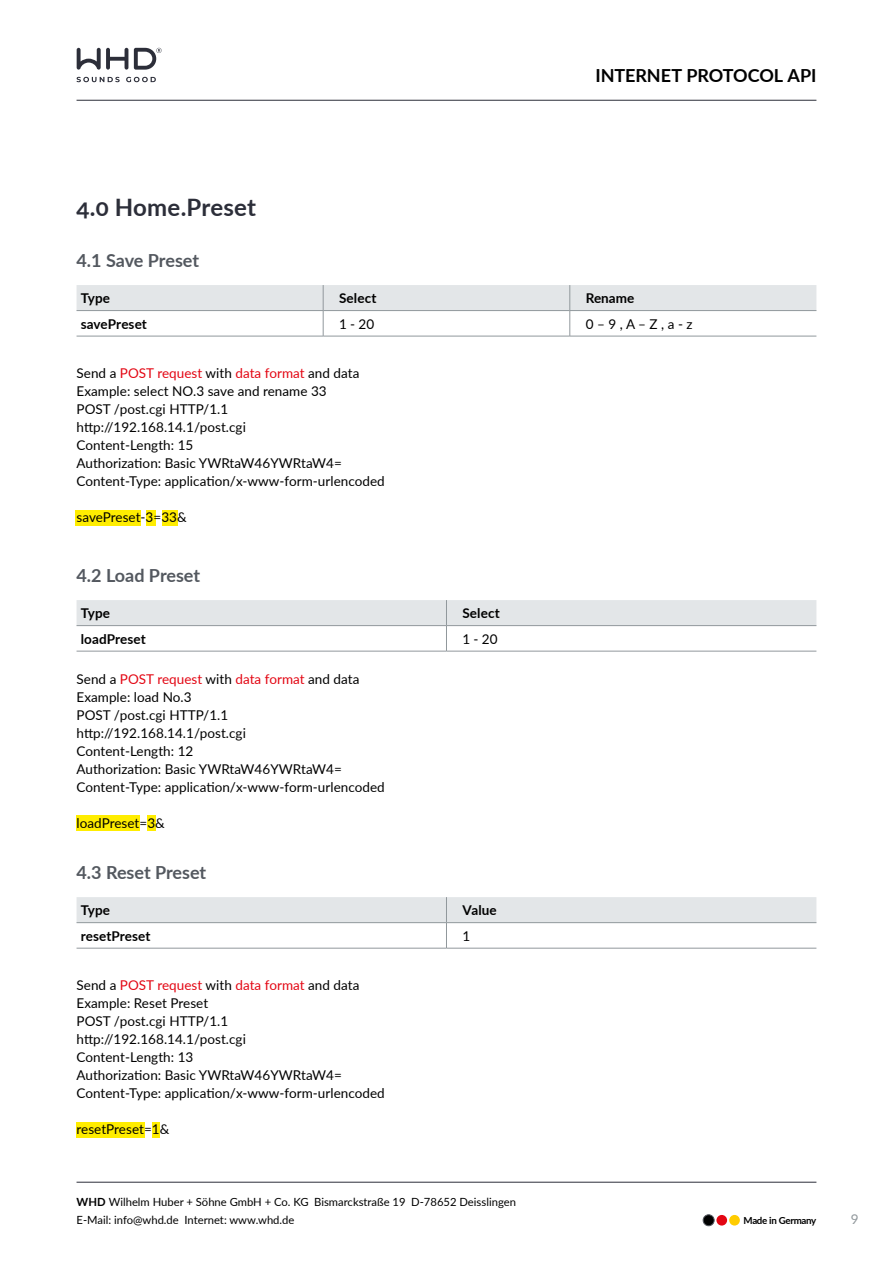
<style>
.page{position:relative;width:893px;height:1263px;background:#fff}
.page>*{position:absolute;margin:0;border:0;box-sizing:border-box;transform-origin:0 0}
.t1{font:700 24px "Lato";letter-spacing:.01em;color:#2c2e39}
.t2{font:700 18px "Lato";letter-spacing:-.005em;color:#53585f}
.t3{font:700 18px "Lato";letter-spacing:-.005em;color:#000}
.t4{font:13.5px/18px "Lato";letter-spacing:.005em;color:#000}
.t5{font:700 13.5px "Lato";letter-spacing:.005em;color:#000}
.t6{font:13.5px "Lato";color:#91989c}
.t7{font:11.25px/18px "Lato";color:#000}
.t8{font:700 9.75px "Lato";letter-spacing:-.03em;color:#000}
.s1{color:#e30613}
.s2{font-weight:700}
</style>
<div class="page">
<hr style="left:77px;top:100px;width:739px;height:1px;background:#2c2e39">
<hr style="left:77px;top:1182px;width:739px;height:1px;background:#2c2e39">
<svg style="left:77px;top:48px;width:51px;height:22px"></svg>
<svg style="left:134px;top:48px;width:28px;height:22px"></svg>
<svg style="left:77px;top:77px;width:79px;height:5px"></svg>
<div style="left:703px;top:1215px;width:11px;height:11px;background:#000;border-radius:50%"></div>
<div style="left:703px;top:1214px;width:11px;height:12px;border:1px solid #53585f;border-radius:50%"></div>
<div style="left:716px;top:1215px;width:11px;height:10px;background:#e30613;border-radius:50%"></div>
<div style="left:729px;top:1215px;width:11px;height:10px;background:#fc0;border-radius:50%"></div>
<div style="left:77px;top:1122px;width:68px;height:15px;background:#ffed00"></div>
<div style="left:152px;top:1122px;width:8px;height:15px;background:#ffed00"></div>
<div style="left:76px;top:816px;width:63px;height:15px;background:#ffed00"></div>
<div style="left:147px;top:816px;width:9px;height:15px;background:#ffed00"></div>
<div style="left:76px;top:510px;width:65px;height:15px;background:#ffed00"></div>
<div style="left:146px;top:510px;width:10px;height:15px;background:#ffed00"></div>
<div style="left:162px;top:510px;width:16px;height:15px;background:#ffed00"></div>
<hr style="left:77px;top:336px;width:246px;height:1px;background:#91989c">
<hr style="left:323px;top:336px;width:247px;height:1px;background:#91989c">
<hr style="left:570px;top:336px;width:246px;height:1px;background:#91989c">
<svg style="left:77px;top:285px;width:739px;height:51px"></svg>
<hr style="left:77px;top:651px;width:369px;height:1px;background:#91989c">
<svg style="left:77px;top:600px;width:739px;height:51px"></svg>
<hr style="left:446px;top:625px;width:370px;height:1px;background:#91989c">
<hr style="left:446px;top:651px;width:370px;height:1px;background:#91989c">
<hr style="left:77px;top:948px;width:369px;height:1px;background:#91989c">
<svg style="left:77px;top:897px;width:739px;height:51px"></svg>
<hr style="left:446px;top:922px;width:370px;height:1px;background:#91989c">
<hr style="left:446px;top:948px;width:370px;height:1px;background:#91989c">
<h2 class="t3" style="left:595px;top:62px;width:222px">INTERNET PROTOCOL API</h2>
<h1 class="t1" style="left:77px;top:190px;width:181px">4.0 Home.Preset</h1>
<h2 class="t2" style="left:77px;top:247px;width:124px">4.1 Save Preset</h2>
<p class="t5" style="left:81px;top:288px;width:31px">Type</p>
<p class="t5" style="left:339px;top:288px;width:39px">Select</p>
<p class="t5" style="left:586px;top:288px;width:50px">Rename</p>
<p class="t5" style="left:81px;top:314px;width:68px">savePreset</p>
<p class="t4" style="left:339px;top:314px;width:37px">1 - 20</p>
<p class="t4" style="left:586px;top:314px;width:109px">0 – 9 , A – Z , a - z</p>
<p class="t4" style="left:77px;top:364px;width:310px">Send a <span class="s1">POST request</span> with <span class="s1">data format</span> and data Example: select NO.3 save and rename 33<br>POST /post.cgi HTTP/1.1 http://192.168.14.1/post.cgi<br>Content-Length: 15<br>Authorization: Basic YWRtaW46YWRtaW4= Content-Type: application/x-www-form-urlencoded</p>
<p class="t4" style="left:77px;top:508px;width:112px">savePreset-3=33&amp;</p>
<h2 class="t2" style="left:77px;top:562px;width:125px">4.2 Load Preset</h2>
<p class="t5" style="left:81px;top:603px;width:31px">Type</p>
<p class="t5" style="left:462px;top:603px;width:39px">Select</p>
<p class="t5" style="left:81px;top:629px;width:67px">loadPreset</p>
<p class="t4" style="left:462px;top:629px;width:37px">1 - 20</p>
<p class="t4" style="left:77px;top:670px;width:310px">Send a <span class="s1">POST request</span> with <span class="s1">data format</span> and data Example: load No.3<br>POST /post.cgi HTTP/1.1 http://192.168.14.1/post.cgi<br>Content-Length: 12<br>Authorization: Basic YWRtaW46YWRtaW4= Content-Type: application/x-www-form-urlencoded</p>
<p class="t4" style="left:77px;top:813px;width:90px">loadPreset=3&amp;</p>
<h2 class="t2" style="left:77px;top:859px;width:131px">4.3 Reset Preset</h2>
<p class="t5" style="left:81px;top:900px;width:31px">Type</p>
<p class="t5" style="left:462px;top:900px;width:36px">Value</p>
<p class="t5" style="left:81px;top:926px;width:71px">resetPreset</p>
<p class="t4" style="left:462px;top:926px;width:9px">1</p>
<p class="t4" style="left:77px;top:975px;width:310px">Send a <span class="s1">POST request</span> with <span class="s1">data format</span> and data Example: Reset Preset<br>POST /post.cgi HTTP/1.1 http://192.168.14.1/post.cgi<br>Content-Length: 13<br>Authorization: Basic YWRtaW46YWRtaW4= Content-Type: application/x-www-form-urlencoded</p>
<p class="t4" style="left:77px;top:1119px;width:94px">resetPreset=1&amp;</p>
<p class="t7" style="left:77px;top:1192px;width:441px"><span class="s2">WHD</span> Wilhelm Huber + Söhne GmbH + Co. KG Bismarckstraße 19 D-78652 Deisslingen<br>E-Mail: info@whd.de Internet: www.whd.de</p>
<p class="t8" style="left:743px;top:1213px;width:74px">Made in Germany</p>
<p class="t6" style="left:851px;top:1209px;width:9px">9</p>
</div>
